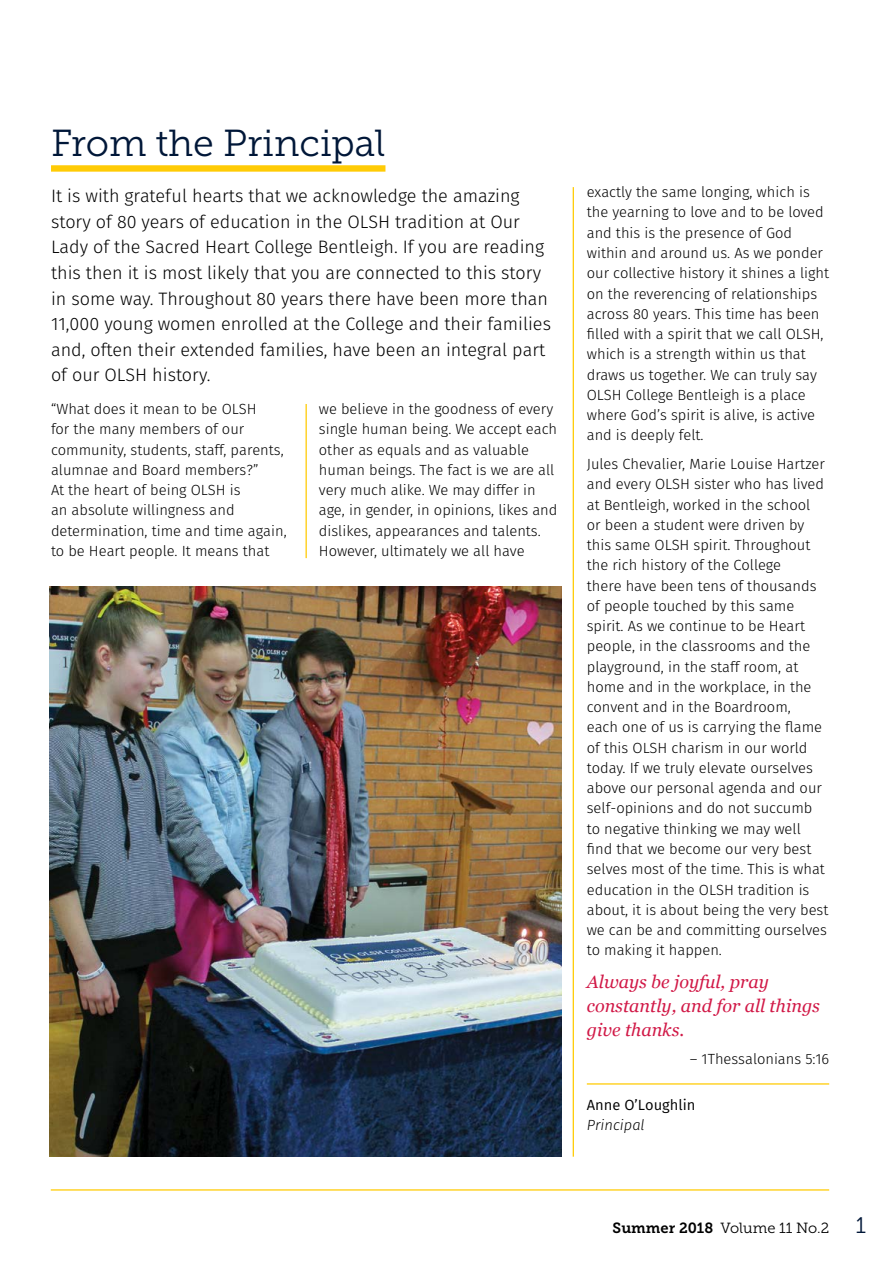
<style>
.page{position:relative;width:893px;height:1263px;background:#fff}
.page>*{position:absolute;margin:0;border:0;box-sizing:border-box;transform-origin:0 0}
.t1{font:37.5px "Museo Slab 300";color:#001738}
.t2{font:300 18px/25.5px "Fira Sans";color:#000}
.t3{font:italic 18px/24px "Georgia";color:#d11947}
.t4{font:300 14.7px/20.2px "Fira Sans";color:#000}
.t5{font:14.7px "Museo Slab 300";color:#000}
.t6{font:14.7px "Fira Sans";color:#000}
.t7{font:italic 300 14.7px "Fira Sans";color:#000}
.s1{font-family:"Museo Slab 700"}
.s2{font-size:22.5px;color:#001738}
</style>
<div class="page">
<hr style="left:51px;top:1189px;width:778px;height:1px;background:#ffcb05">
<hr style="left:306px;top:404px;width:1px;height:154px;background:#ffcb05">
<hr style="left:573px;top:187px;width:1px;height:970px;background:#ffcb05">
<div style="left:51px;top:165px;width:334px;height:7px;background:#ffcb05"></div>
<hr style="left:587px;top:1083px;width:242px;height:1px;background:#ffcb05">
<img style="left:50px;top:587px;width:511px;height:570px">
<h1 class="t1" style="left:51px;top:122px;width:336px">From the Principal</h1>
<p class="t2" style="left:51px;top:183px;width:501px">It is with grateful hearts that we acknowledge the amazing story of 80 years of education in the OLSH tradition at Our Lady of the Sacred Heart College Bentleigh. If you are reading this then it is most likely that you are connected to this story in some way. Throughout 80 years there have been more than 11,000 young women enrolled at the College and their families and, often their extended families, have been an integral part of our OLSH history.</p>
<p class="t4" style="left:51px;top:399px;width:237px">“What does it mean to be OLSH<br>for the many members of our community, students, staff, parents, alumnae and Board members?”<br>At the heart of being OLSH is<br>an absolute willingness and determination, time and time again, to be Heart people. It means that</p>
<p class="t4" style="left:319px;top:399px;width:240px">we believe in the goodness of every single human being. We accept each other as equals and as valuable human beings. The fact is we are all very much alike. We may differ in age, in gender, in opinions, likes and dislikes, appearances and talents.<br>However, ultimately we all have</p>
<p class="t4" style="left:587px;top:182px;width:244px">exactly the same longing, which is the yearning to love and to be loved and this is the presence of God within and around us. As we ponder our collective history it shines a light on the reverencing of relationships across 80 years. This time has been filled with a spirit that we call OLSH, which is a strength within us that draws us together. We can truly say OLSH College Bentleigh is a place where God’s spirit is alive, is active and is deeply felt.</p>
<p class="t4" style="left:587px;top:454px;width:243px">Jules Chevalier, Marie Louise Hartzer and every OLSH sister who has lived at Bentleigh, worked in the school<br>or been a student were driven by this same OLSH spirit. Throughout the rich history of the College<br>there have been tens of thousands of people touched by this same spirit. As we continue to be Heart people, in the classrooms and the playground, in the staff room, at home and in the workplace, in the convent and in the Boardroom,<br>each one of us is carrying the flame of this OLSH charism in our world today. If we truly elevate ourselves above our personal agenda and our self-opinions and do not succumb to negative thinking we may well find that we become our very best selves most of the time. This is what education in the OLSH tradition is about, it is about being the very best we can be and committing ourselves to making it happen.</p>
<p class="t3" style="left:587px;top:969px;width:235px">Always be joyful, pray constantly, and for all things give thanks.</p>
<p class="t4" style="left:690px;top:1049px;width:141px">– 1Thessalonians 5:16</p>
<p class="t6" style="left:587px;top:1095px;width:110px">Anne O’Loughlin</p>
<p class="t7" style="left:587px;top:1115px;width:59px">Principal</p>
<p class="t5" style="left:613px;top:1220px;width:255px"><span class="s1">Summer 2018</span> Volume 11 No.2 <span class="s2">1</span></p>
</div>
